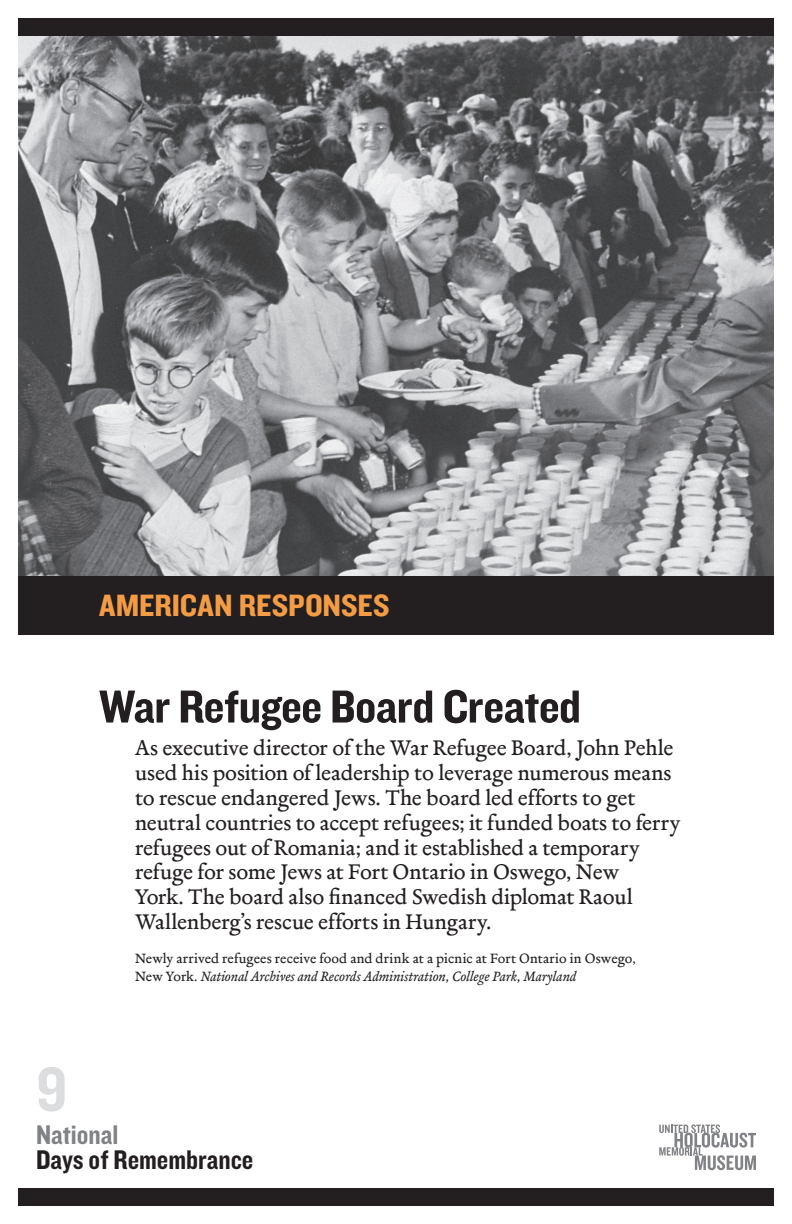
<style>
.page{position:relative;width:792px;height:1224px;background:#fff}
.page>*{position:absolute;margin:0;border:0;box-sizing:border-box;transform-origin:0 0}
.t1{font:64px "Knockout 50 Welterweight";color:#dcdddf}
.t2{font:48px "Knockout 50 Welterweight";letter-spacing:-.015em;color:#231f20;scale:1.07 1}
.t3{font:32px "Knockout 50 Welterweight";color:#f39c45;scale:1.07 1}
.t4{font:28px "Knockout 50 Welterweight";color:#231f20}
.t5{font:28px "Knockout 50 Welterweight";color:#808285}
.t6{font:22px/25px "Merlo Roman Osf";letter-spacing:-.005em;color:#231f20}
.t7{font:14px "Merlo Roman Osf";letter-spacing:.005em;color:#231f20}
.t8{font:14px "Merlo Italic Osf";letter-spacing:-.005em;color:#231f20}
.s1{font-family:"Merlo Roman Osf"}
</style>
<div class="page">
<img style="left:18px;top:36px;width:756px;height:540px">
<div style="left:18px;top:1188px;width:756px;height:18px;background:#231f20"></div>
<div style="left:18px;top:18px;width:756px;height:18px;background:#231f20"></div>
<div style="left:18px;top:576px;width:756px;height:59px;background:#231f20"></div>
<svg style="left:659px;top:1124px;width:97px;height:46px"></svg>
<h3 class="t3" style="left:99px;top:584px;width:273px">American Responses</h3>
<h1 class="t1" style="left:36px;top:1047px;width:33px">9</h1>
<h2 class="t2" style="left:99px;top:675px;width:452px">War Refugee Board Created</h2>
<p class="t6" style="left:135px;top:736px;width:547px">As executive director of the War Refugee Board, John Pehle used his position of leadership to leverage numerous means to rescue endangered Jews. The board led efforts to get neutral countries to accept refugees; it funded boats to ferry refugees out of Romania; and it established a temporary refuge for some Jews at Fort Ontario in Oswego, New<br>York. The board also financed Swedish diplomat Raoul Wallenberg’s rescue efforts in Hungary.</p>
<p class="t7" style="left:135px;top:950px;width:502px">Newly arrived refugees receive food and drink at a picnic at Fort Ontario in Oswego,</p>
<p class="t8" style="left:135px;top:968px;width:443px"><span class="s1">New York.</span> National Archives and Records Administration, College Park, Maryland</p>
<p class="t5" style="left:36px;top:1116px;width:84px">National</p>
<p class="t4" style="left:36px;top:1141px;width:219px">Days of Remembrance</p>
</div>
